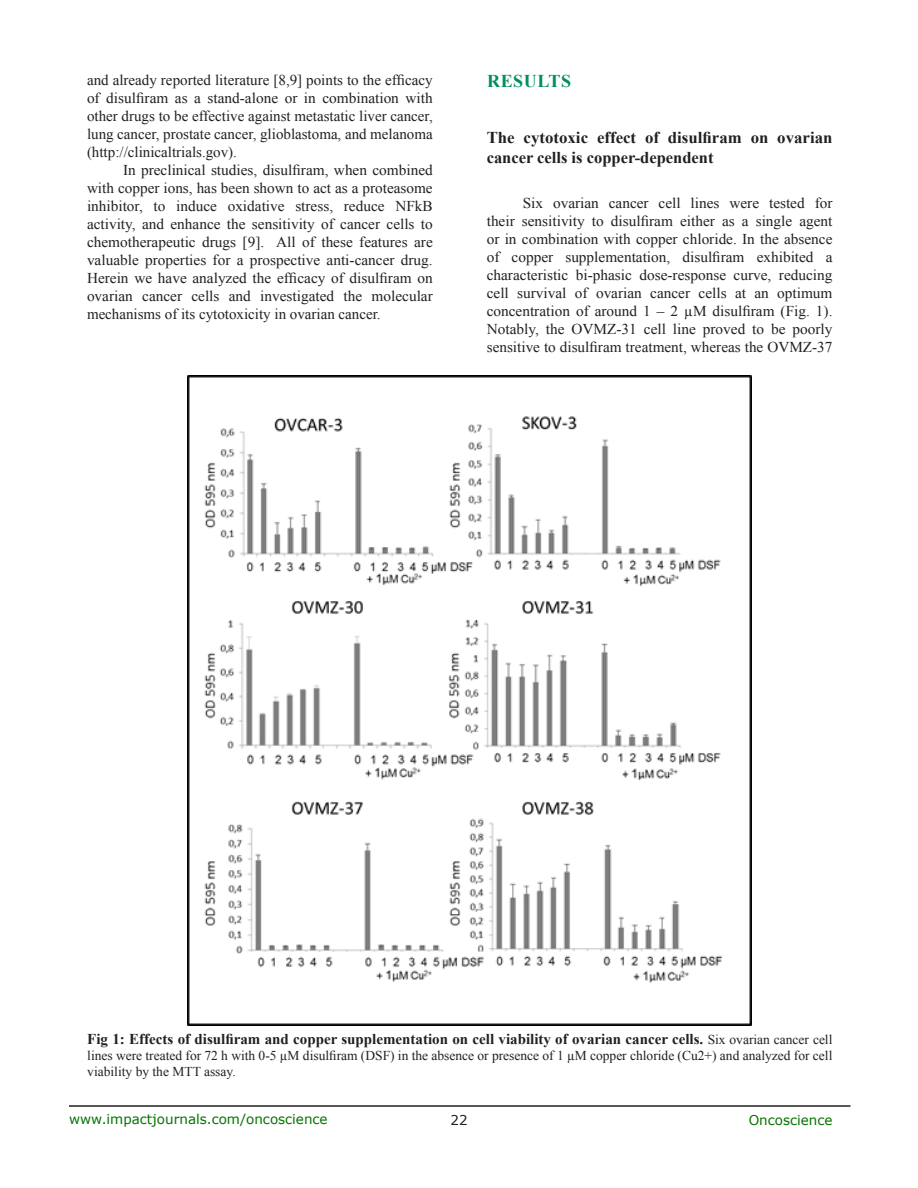
<style>
.page{position:relative;width:918px;height:1188px;background:#fff}
.page>*{position:absolute;margin:0;border:0;box-sizing:border-box;transform-origin:0 0}
.Heading{font:700 18px "Times New Roman";letter-spacing:.035em;color:#00905a}
.SubHeading{font:700 16.5px/19.8px "Times New Roman";color:#221f22}
.BodyText{font:15px/18px "Times New Roman";color:#221f22;text-align:justify}
.FigureText{font:700 15px "Times New Roman";color:#221f22}
.FigureText-2{font:13.5px/16.2px "Times New Roman";color:#221f22}
.t1{font:13.5px "Verdana";color:#067400}
.t2{font:13.5px "Verdana";color:#221f22}
.s1{font-weight:400;font-size:13.5px}
</style>
<div class="page">
<hr style="left:69px;top:1105px;width:781px;height:2px;background:#231f20">
<img style="left:187px;top:376px;width:564px;height:649px">
<p class="BodyText" style="left:87px;top:71px;width:347px">and already reported literature [8,9] points to the efficacy of disulfiram as a stand-alone or in combination with other drugs to be effective against metastatic liver cancer, lung cancer, prostate cancer, glioblastoma, and melanoma (http://clinicaltrials.gov).</p>
<p class="BodyText" style="left:87px;top:161px;width:347px;text-indent:36px">In preclinical studies, disulfiram, when combined with copper ions, has been shown to act as a proteasome inhibitor, to induce oxidative stress, reduce NFkB activity, and enhance the sensitivity of cancer cells to chemotherapeutic drugs [9]. All of these features are valuable properties for a prospective anti-cancer drug.<br>Herein we have analyzed the efficacy of disulfiram on ovarian cancer cells and investigated the molecular mechanisms of its cytotoxicity in ovarian cancer.</p>
<p class="Heading" style="left:487px;top:68px;width:86px">RESULTS</p>
<p class="SubHeading" style="left:487px;top:127px;width:347px">The cytotoxic effect of disulfiram on ovarian cancer cells is copper-dependent</p>
<p class="BodyText" style="left:487px;top:193px;width:347px;text-indent:36px">Six ovarian cancer cell lines were tested for their sensitivity to disulfiram either as a single agent or in combination with copper chloride. In the absence of copper supplementation, disulfiram exhibited a characteristic bi-phasic dose-response curve, reducing cell survival of ovarian cancer cells at an optimum concentration of around 1 – 2 µM disulfiram (Fig. 1).<br>Notably, the OVMZ-31 cell line proved to be poorly sensitive to disulfiram treatment, whereas the OVMZ-37</p>
<p class="FigureText" style="left:87px;top:1028px;width:747px">Fig 1: Effects of disulfiram and copper supplementation on cell viability of ovarian cancer cells. <span class="s1">Six ovarian cancer cell</span></p>
<p class="FigureText-2" style="left:87px;top:1047px;width:747px">lines were treated for 72 h with 0-5 µM disulfiram (DSF) in the absence or presence of 1 µM copper chloride (Cu2+) and analyzed for cell viability by the MTT assay.</p>
<p class="t1" style="left:69px;top:1110px;width:260px">www.impactjournals.com/oncoscience</p>
<p class="t2" style="left:450px;top:1111px;width:19px">22</p>
<p class="t1" style="left:749px;top:1111px;width:85px">Oncoscience</p>
</div>
